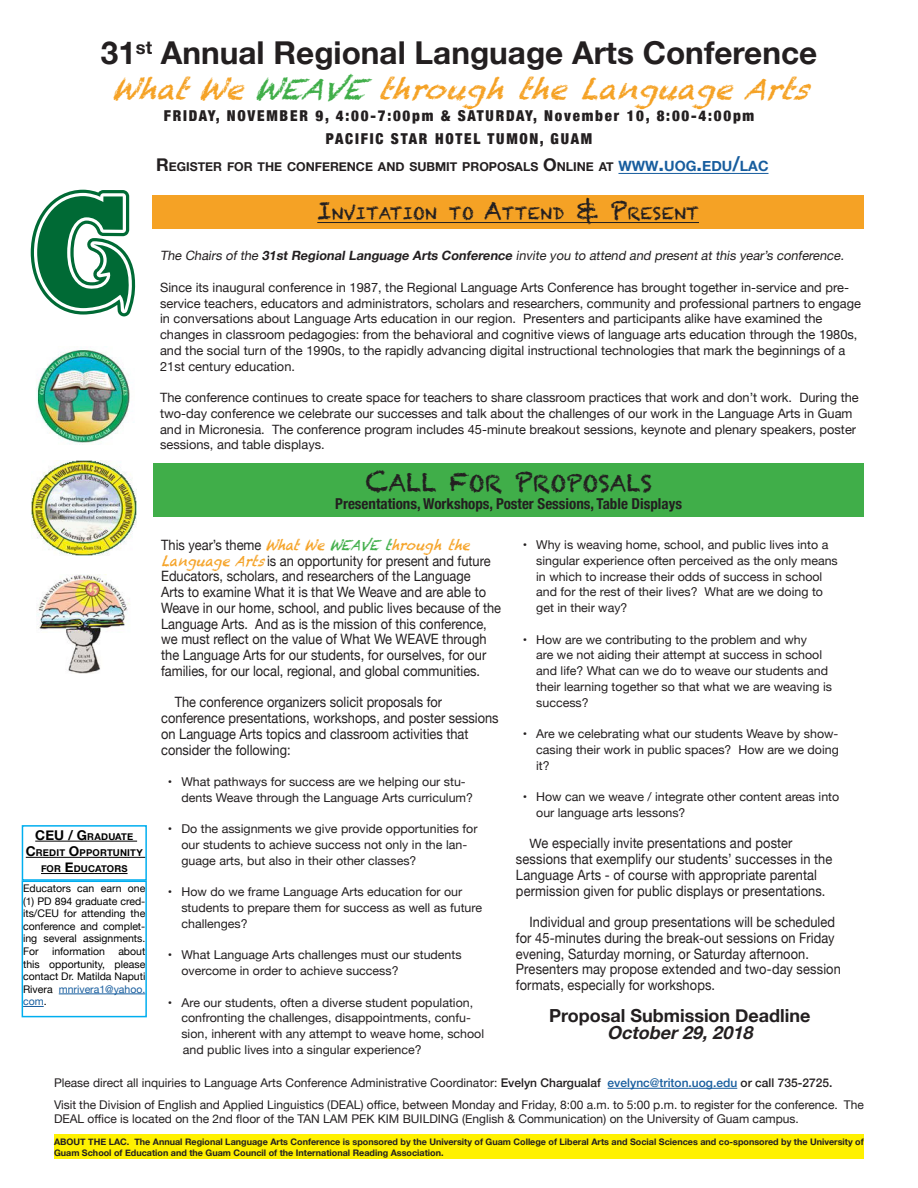
<style>
.page{position:relative;width:918px;height:1188px;background:#fff}
.page>*{position:absolute;margin:0;border:0;box-sizing:border-box;transform-origin:0 0}
.t1{font:700 31.5px "Helvetica Neue";color:#231f20}
.t2{font:italic 28.5px "Chalkduster";color:#f5a225}
.t3{font:22.5px "Chalkduster";color:#231f20}
.t4{font:700 18px/16.5px "Helvetica Neue";color:#231f20;text-align:center}
.t5{font:16.8px "Chalkduster";color:#231f20}
.t6{font:900 condensed 15px/22.5px "Helvetica Neue";letter-spacing:.12em;color:#231f20;text-align:center}
.t7{font:700 condensed 15px "Helvetica Neue";color:#231f20}
.t8{font:14.25px/15.8px "Helvetica Neue";color:#231f20;scale:.9 1}
.t9{font:700 13.5px "Helvetica Neue";color:#000}
.t10{font:12.9px/15.8px "Helvetica Neue";color:#231f20}
.t11{font:italic 12.9px "Helvetica Neue";color:#231f20}
.t12{font:700 12.3px "Helvetica Neue";color:#231f20}
.t13{font:12.15px/15.8px "Helvetica Neue";color:#231f20}
.t14{font:12px/14.4px "Helvetica Neue";color:#231f20}
.t15{font:10.5px/12.6px "Helvetica Neue";color:#000;text-align:justify}
.t16{font:700 9.45px "Helvetica Neue";letter-spacing:.015em;color:#000}
.t17{font:700 9px/10.8px "Helvetica Neue";color:#231f20}
.s1{color:#40ae49}
.s2{font-size:17.55px}
.s3{font-size:14.1px;color:#175d9e}
.s4{font-size:20.25px;color:#175d9e}
.s5{font-size:24px}
.s6{font-weight:700}
.s7{font-size:13.5px}
.s8{color:#175d9e}
.s9{font-size:28.5px}
.s10{font-size:25.5px}
.s11{font-family:"Chalkduster";font-style:italic;color:#f5a225}
.s12{font-family:"Chalkduster";font-style:italic;color:#40ae49}
.s13{font-size:12.9px}
.s14{font-style:italic}
.s15{font-weight:500}
.s16{font-weight:500;color:#175d9e}
</style>
<div class="page">
<hr style="left:618px;top:173px;width:151px;height:1px;background:#175d9e">
<div style="left:152px;top:195px;width:712px;height:34px;background:#f5a225"></div>
<hr style="left:317px;top:222px;width:382px;height:1px;background:#231f20">
<img style="left:36px;top:347px;width:94px;height:96px">
<img style="left:31px;top:461px;width:105px;height:95px">
<img style="left:37px;top:575px;width:93px;height:99px">
<svg style="left:31px;top:190px;width:104px;height:126px"></svg>
<div style="left:153px;top:463px;width:711px;height:54px;background:#40ae49"></div>
<hr style="left:35px;top:841px;width:102px;height:1px;background:#000">
<hr style="left:26px;top:857px;width:119px;height:1px;background:#000">
<hr style="left:41px;top:873px;width:87px;height:1px;background:#000">
<div style="left:22px;top:825px;width:125px;height:56px;border:2px solid #00aeef"></div>
<hr style="left:59px;top:994px;width:86px;height:1px;background:#175d9e">
<svg style="left:25px;top:1006px;width:19px;height:1px"></svg>
<div style="left:22px;top:881px;width:125px;height:136px;border:2px solid #00aeef"></div>
<hr style="left:608px;top:1088px;width:129px;height:1px;background:#175d9e">
<div style="left:54px;top:1134px;width:810px;height:25px;background:#fff101"></div>
<p class="t1" style="left:101px;top:29px;width:718px">31<sup>st</sup> Annual Regional Language Arts Conference</p>
<p class="t2" style="left:111px;top:72px;width:729px">WhatWe<span class="s1">WEAVE</span>throughtheLanguageArts</p>
<p class="t6" style="left:164px;top:104px;width:592px">FRIDAY, NOVEMBER 9, 4:00-7:00pm &amp; SATURDAY, November 10, 8:00-4:00pm<br>PACIFIC STAR HOTEL TUMON, GUAM</p>
<p class="t12" style="left:156px;top:157px;width:614px"><span class="s2">R</span>EGISTER FOR THE CONFERENCE AND SUBMIT PROPOSALS <span class="s2">O</span>NLINE AT <span class="s3">WWW</span><span class="s4">.</span><span class="s3">UOG</span><span class="s4">.</span><span class="s3">EDU</span><span class="s4">/</span><span class="s3">LAC</span></p>
<p class="t5" style="left:317px;top:203px;width:383px"><span class="s5">I</span>NVITATION TO <span class="s5">A</span>TTEND <span class="s5">&amp; P</span>RESENT</p>
<p class="t11" style="left:160px;top:247px;width:689px">The Chairs ofthe <span class="s6">31stRegionalLanguage Arts Conference</span> invite you to attend and presentatthis year’s conference.</p>
<p class="t10" style="left:160px;top:280px;width:703px">Since its inaugural conference in 1987, the Regional Language Arts Conference has brought together in-service and pre&shy;service teachers, educators and administrators, scholars and researchers, community and professional partners to engage in conversations about Language Arts education in our region. Presenters and participants alike have examined the changes in classroom pedagogies: from the behavioral and cognitive views of language arts education through the 1980s, and the social turn of the 1990s, to the rapidly advancing digital instructional technologies that mark the beginnings of a 21st century education.</p>
<p class="t10" style="left:160px;top:390px;width:700px">The conference continues to create space for teachers to share classroom practices that work and don’t work. During the two-day conference we celebrate our successes and talk about the challenges of our work in the Language Arts in Guam and in Micronesia. The conference program includes 45-minute breakout sessions, keynote and plenary speakers, poster sessions, and table displays.</p>
<p class="t9" style="left:35px;top:824px;width:11px">CEU</p>
<p class="t16" style="left:68px;top:829px;width:67px"><span class="s7">/ G</span>RADUATE</p>
<p class="t16" style="left:26px;top:845px;width:118px"><span class="s7">C</span>REDIT <span class="s7">O</span>PPORTUNITY</p>
<p class="t16" style="left:41px;top:861px;width:88px">FOR <span class="s7">E</span>DUCATORS</p>
<p class="t15" style="left:23px;top:883px;width:124px">Educators can earn one (1) PD 894 graduate cred&shy;its/CEU for attending the conference and complet&shy;ing several assignments.<br>For</p>
<p class="t15" style="left:52px;top:946px;width:54px">information</p>
<p class="t15" style="left:23px;top:946px;width:124px;text-indent:95px">about this opportunity, please contact Dr. Matilda Naputi Rivera <span class="s8">mnrivera1@yahoo. com</span>.</p>
<p class="t3" style="left:365px;top:470px;width:288px"><span class="s9">C</span><span class="s5">ALL</span> <span class="s10">F</span>OR <span class="s10">P</span>ROPOSALS</p>
<p class="t7" style="left:335px;top:491px;width:348px">Presentations, Workshops, Poster Sessions, Table Displays</p>
<p class="t8" style="left:161px;top:538px;width:379px">T h i s y e a r ’ s t h e m e <span class="s11">WhatWe</span><span class="s12">WEAVEt</span><span class="s11">hroughthe LanguageArts</span>is an opportunity for present and future Educators, scholars, and researchers of the Language<br>Arts to examine What it is that We Weave and are able to Weave in our home, school, and public lives because of the Language Arts. And as is the mission of this conference, we must reflect on the value of What We WEAVE through the Language Arts for our students, for ourselves, for our families, for our local, regional, and global communities.</p>
<p class="t8" style="left:161px;top:695px;width:377px;text-indent:14px">The conference organizers solicit proposals for conference presentations, workshops, and poster sessions on Language Arts topics and classroom activities that consider the following:</p>
<p class="t13" style="left:181px;top:775px;width:293px;text-indent:-14px">• What pathways for success are we helping our stu&shy;dents Weave through the Language Arts curriculum?</p>
<p class="t13" style="left:181px;top:822px;width:298px;text-indent:-14px">• Do the assignments we give provide opportunities for our students to achieve success not only in the lan&shy;guage arts, but also in their other classes?</p>
<p class="t13" style="left:181px;top:885px;width:302px;text-indent:-14px">• How do we frame Language Arts education for our students to prepare them for success as well as future challenges?</p>
<p class="t13" style="left:181px;top:948px;width:282px;text-indent:-14px">• What Language Arts challenges must our students overcome in order to achieve success?</p>
<p class="t13" style="left:181px;top:995px;width:304px;text-indent:-14px">• Are our students, often a diverse student population, confronting the challenges, disappointments, confu&shy;sion, inherent with any attempt to weave home, school and public lives into a singular experience?</p>
<p class="t13" style="left:536px;top:538px;width:303px;text-indent:-14px">• Why is weaving home, school, and public lives into a singular experience often perceived as the only means in which to increase their odds of success in school and for the rest of their lives? What are we doing to get in their way?</p>
<p class="t13" style="left:536px;top:632px;width:297px;text-indent:-14px">• How are we contributing to the problem and why<br>are we not aiding their attempt at success in school and life? What can we do to weave our students and their learning together so that what we are weaving is success?</p>
<p class="t13" style="left:536px;top:727px;width:304px;text-align:justify;text-indent:-14px">• Are we celebrating what our students Weave by show&shy;casing their work in public spaces? How are we doing it?</p>
<p class="t13" style="left:536px;top:790px;width:305px;text-indent:-14px">• How can we weave / integrate other content areas into our language arts lessons?</p>
<p class="t8" style="left:516px;top:836px;width:353px;text-indent:14px"><span class="s13">W</span>e especially invite presentations and poster sessions that exemplify our students’ successes in the Language Arts - of course with appropriate parental permission given for public displays or presentations.</p>
<p class="t8" style="left:516px;top:915px;width:363px;text-indent:14px">Individual and group presentations will be scheduled for 45-minutes during the break-out sessions on Friday evening, Saturday morning, or Saturday afternoon.<br>Presenters may propose extended and two-day session formats, especially for workshops.</p>
<p class="t4" style="left:549px;top:1008px;width:263px">Proposal Submission Deadline<br><span class="s14">October29,2018</span></p>
<p class="t14" style="left:54px;top:1077px;width:780px">Please direct all inquiries to Language Arts Conference Administrative Coordinator: <span class="s15">Evelyn Chargualaf</span> <span class="s16">evelync@triton.uog.edu</span> <span class="s15">or call 735-2725.</span></p>
<p class="t14" style="left:54px;top:1098px;width:811px">Visit the Division of English and Applied Linguistics (DEAL) office, between Monday and Friday, 8:00 a.m. to 5:00 p.m. to register for the conference. The<br>DEAL office is located on the 2nd floor of the TAN LAM PEK KIM BUILDING (English &amp; Communication) on the University of Guam campus.</p>
<p class="t17" style="left:54px;top:1137px;width:811px">ABOUT THE LAC. The Annual Regional Language Arts Conference is sponsored by the University of Guam College of Liberal Arts and Social Sciences and co-sponsored by the University of<br>Guam School of Education and the Guam Council of the International Reading Association.</p>
</div>
